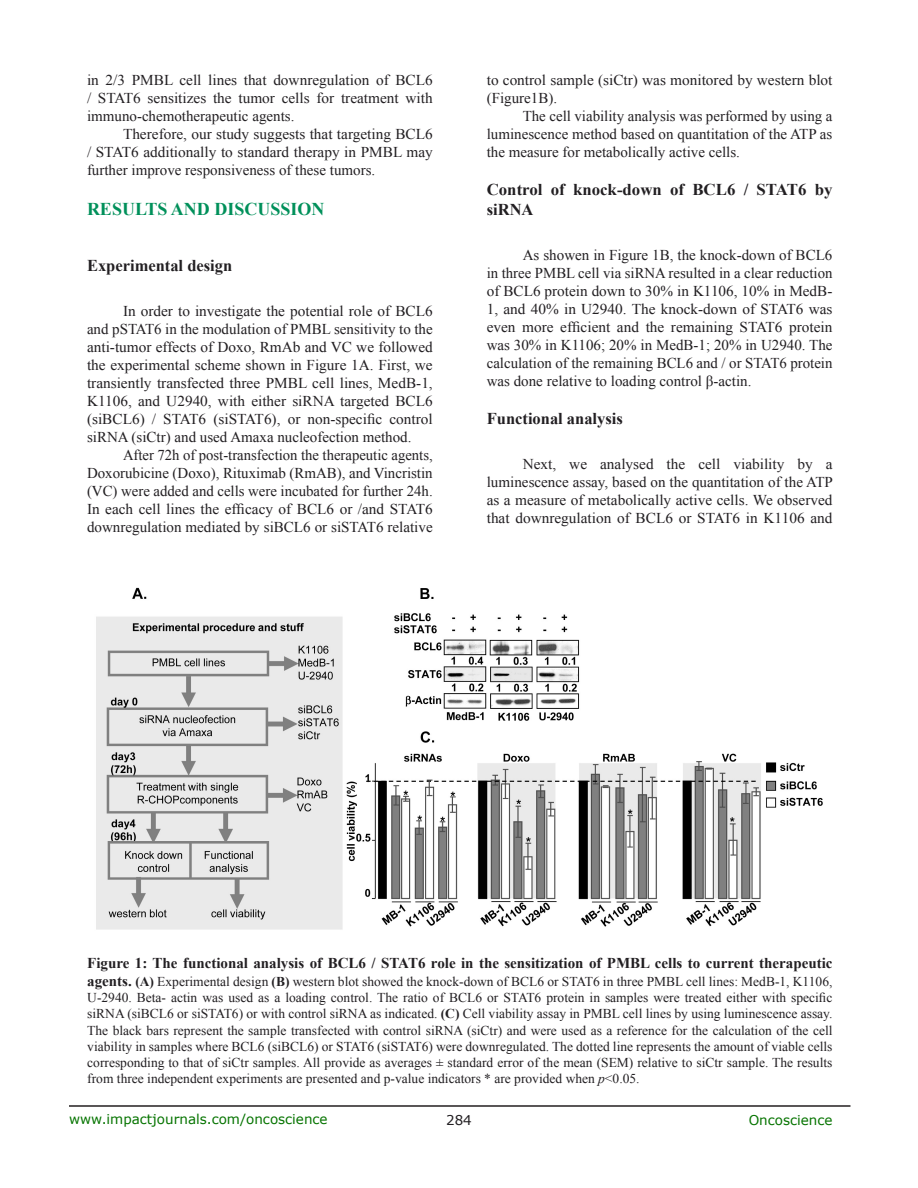
<style>
.page{position:relative;width:918px;height:1188px;background:#fff}
.page>*{position:absolute;margin:0;border:0;box-sizing:border-box;transform-origin:0 0}
.Heading{font:700 18px "Times New Roman";color:#00905a}
.SubHeading{font:700 16.5px/19.8px "Times New Roman";color:#221f22}
.BodyText{font:15px/18px "Times New Roman";color:#221f22;text-align:justify}
.FigureText{font:700 15px "Times New Roman";color:#221f22}
.FigureText-2{font:13.5px/16.2px "Times New Roman";color:#221f22;text-align:justify}
.t1{font:13.5px "Verdana";color:#067400}
.t2{font:13.5px "Verdana";color:#221f22}
.s1{font-weight:700;font-size:15px}
.s2{font-weight:700}
.s3{font-style:italic}
</style>
<div class="page">
<hr style="left:69px;top:1105px;width:781px;height:2px;background:#231f20">
<img style="left:96px;top:587px;width:727px;height:343px">
<p class="BodyText" style="left:87px;top:71px;width:347px">in 2/3 PMBL cell lines that downregulation of BCL6 / STAT6 sensitizes the tumor cells for treatment with immuno-chemotherapeutic agents.</p>
<p class="BodyText" style="left:87px;top:125px;width:347px;text-indent:36px">Therefore, our study suggests that targeting BCL6 / STAT6 additionally to standard therapy in PMBL may further improve responsiveness of these tumors.</p>
<p class="Heading" style="left:87px;top:197px;width:239px">RESULTS AND DISCUSSION</p>
<p class="SubHeading" style="left:87px;top:255px;width:147px">Experimental design</p>
<p class="BodyText" style="left:87px;top:302px;width:347px;text-indent:36px">In order to investigate the potential role of BCL6 and pSTAT6 in the modulation of PMBL sensitivity to the anti-tumor effects of Doxo, RmAb and VC we followed the experimental scheme shown in Figure 1A. First, we transiently transfected three PMBL cell lines, MedB-1, K1106, and U2940, with either siRNA targeted BCL6 (siBCL6) / STAT6 (siSTAT6), or non-specific control siRNA (siCtr) and used Amaxa nucleofection method.</p>
<p class="BodyText" style="left:87px;top:446px;width:347px;text-indent:36px">After 72h of post-transfection the therapeutic agents, Doxorubicine (Doxo), Rituximab (RmAB), and Vincristin (VC) were added and cells were incubated for further 24h.<br>In each cell lines the efficacy of BCL6 or /and STAT6 downregulation mediated by siBCL6 or siSTAT6 relative</p>
<p class="BodyText" style="left:487px;top:71px;width:347px">to control sample (siCtr) was monitored by western blot (Figure1B).</p>
<p class="BodyText" style="left:487px;top:107px;width:347px;text-indent:36px">The cell viability analysis was performed by using a luminescence method based on quantitation of the ATP as the measure for metabolically active cells.</p>
<p class="SubHeading" style="left:487px;top:179px;width:347px">Control of knock-down of BCL6 / STAT6 by siRNA</p>
<p class="BodyText" style="left:487px;top:246px;width:347px;text-indent:36px">As showen in Figure 1B, the knock-down of BCL6 in three PMBL cell via siRNA resulted in a clear reduction of BCL6 protein down to 30% in K1106, 10% in MedB-1, and 40% in U2940. The knock-down of STAT6 was even more efficient and the remaining STAT6 protein was 30% in K1106; 20% in MedB-1; 20% in U2940. The calculation of the remaining BCL6 and / or STAT6 protein was done relative to loading control β-actin.</p>
<p class="SubHeading" style="left:487px;top:408px;width:138px">Functional analysis</p>
<p class="BodyText" style="left:487px;top:455px;width:348px;text-indent:36px">Next, we analysed the cell viability by a luminescence assay, based on the quantitation of the ATP as a measure of metabolically active cells. We observed that downregulation of BCL6 or STAT6 in K1106 and</p>
<p class="FigureText" style="left:87px;top:953px;width:747px">Figure 1: The functional analysis of BCL6 / STAT6 role in the sensitization of PMBL cells to current therapeutic</p>
<p class="FigureText-2" style="left:87px;top:973px;width:747px"><span class="s1">agents.</span> <span class="s2">(A)</span> Experimental design <span class="s2">(B)</span> western blot showed the knock-down of BCL6 or STAT6 in three PMBL cell lines: MedB-1, K1106, U-2940. Beta- actin was used as a loading control. The ratio of BCL6 or STAT6 protein in samples were treated either with specific siRNA (siBCL6 or siSTAT6) or with control siRNA as indicated. <span class="s2">(C)</span> Cell viability assay in PMBL cell lines by using luminescence assay.<br>The black bars represent the sample transfected with control siRNA (siCtr) and were used as a reference for the calculation of the cell viability in samples where BCL6 (siBCL6) or STAT6 (siSTAT6) were downregulated. The dotted line represents the amount of viable cells corresponding to that of siCtr samples. All provide as averages ± standard error of the mean (SEM) relative to siCtr sample. The results from three independent experiments are presented and p-value indicators * are provided when <span class="s3">p</span>&lt;0.05.</p>
<p class="t1" style="left:69px;top:1110px;width:260px">www.impactjournals.com/oncoscience</p>
<p class="t2" style="left:446px;top:1111px;width:27px">284</p>
<p class="t1" style="left:749px;top:1111px;width:85px">Oncoscience</p>
</div>
